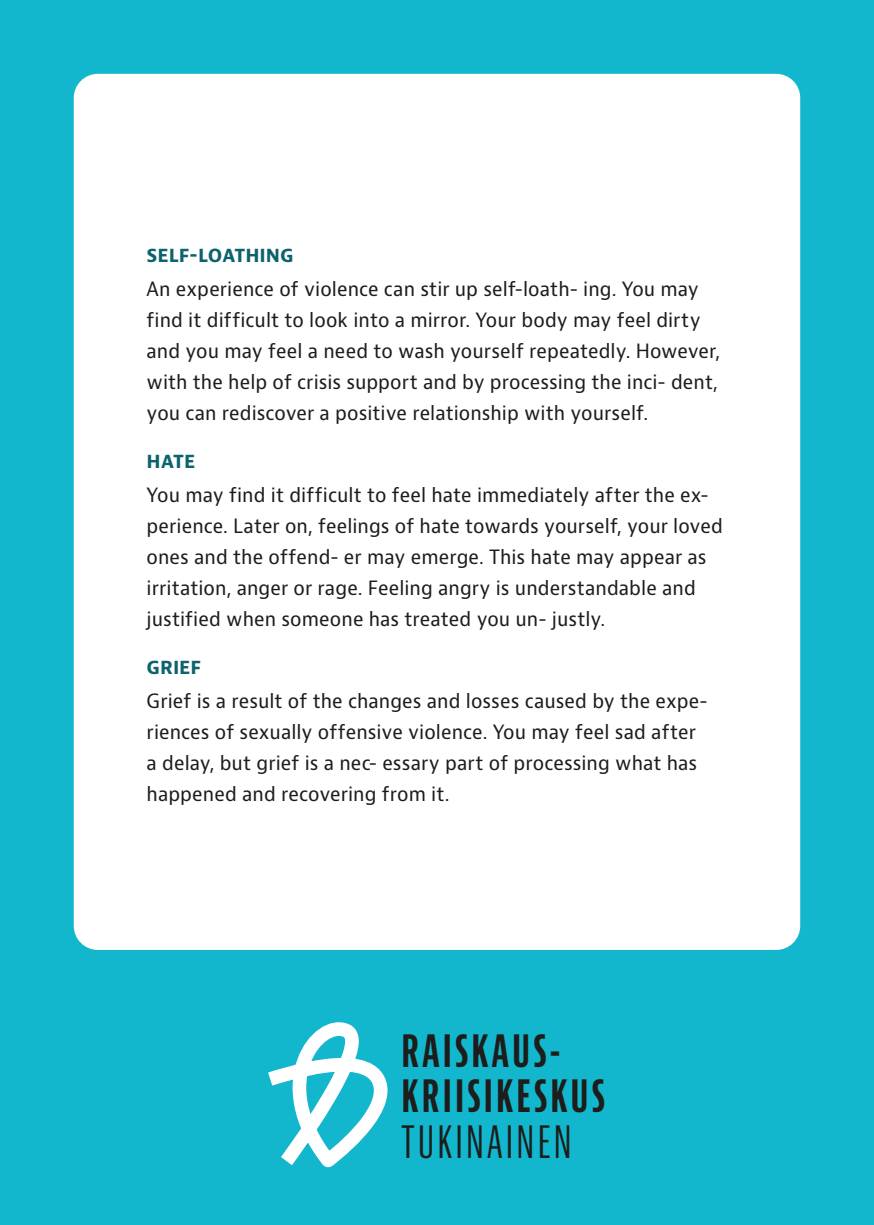
<style>
.page{position:relative;width:874px;height:1225px;background:#fff}
.page>*{position:absolute;margin:0;border:0;box-sizing:border-box;transform-origin:0 0}
.t1{font:700 extra-condensed 43.4px "Bernino Sans";letter-spacing:.075em;color:#1d1d1b}
.t2{font:extra-condensed 43.4px "Bernino Sans";letter-spacing:.075em;color:#1d1d1b}
.Leipäteksti{font:19.2px/31px "Bernino Sans";letter-spacing:.005em;color:#1d1d1b}
.Alaotsikko{font:700 19.2px "Bernino Sans";color:#0c626d}
</style>
<div class="page">
<div style="left:0;top:0;width:873px;height:1225px;background:#12b7ce"></div>
<div style="left:74px;top:74px;width:725px;height:876px;background:#fff;border-radius:24px"></div>
<svg style="left:268px;top:1022px;width:120px;height:146px"></svg>
<p class="Alaotsikko" style="left:146px;top:242px;width:148px">SELF-LOATHING</p>
<p class="Leipäteksti" style="left:146px;top:274px;width:575px">An experience of violence can stir up self-loath- ing. You may find it difficult to look into a mirror. Your body may feel dirty and you may feel a need to wash yourself repeatedly. However, with the help of crisis support and by processing the inci- dent, you can rediscover a positive relationship with yourself.</p>
<p class="Alaotsikko" style="left:146px;top:448px;width:50px">HATE</p>
<p class="Leipäteksti" style="left:146px;top:479px;width:577px">You may find it difficult to feel hate immediately after the ex&shy;perience. Later on, feelings of hate towards yourself, your loved ones and the offend- er may emerge. This hate may appear as irritation, anger or rage. Feeling angry is understandable and justified when someone has treated you un- justly.</p>
<p class="Alaotsikko" style="left:146px;top:654px;width:56px">GRIEF</p>
<p class="Leipäteksti" style="left:146px;top:685px;width:562px">Grief is a result of the changes and losses caused by the expe&shy;riences of sexually offensive violence. You may feel sad after a delay, but grief is a nec- essary part of processing what has happened and recovering from it.</p>
<p class="t1" style="left:401px;top:1026px;width:160px">RAISKAUS-</p>
<p class="t1" style="left:401px;top:1071px;width:205px">KRIISIKESKUS</p>
<p class="t2" style="left:401px;top:1117px;width:172px">TUKINAINEN</p>
</div>
